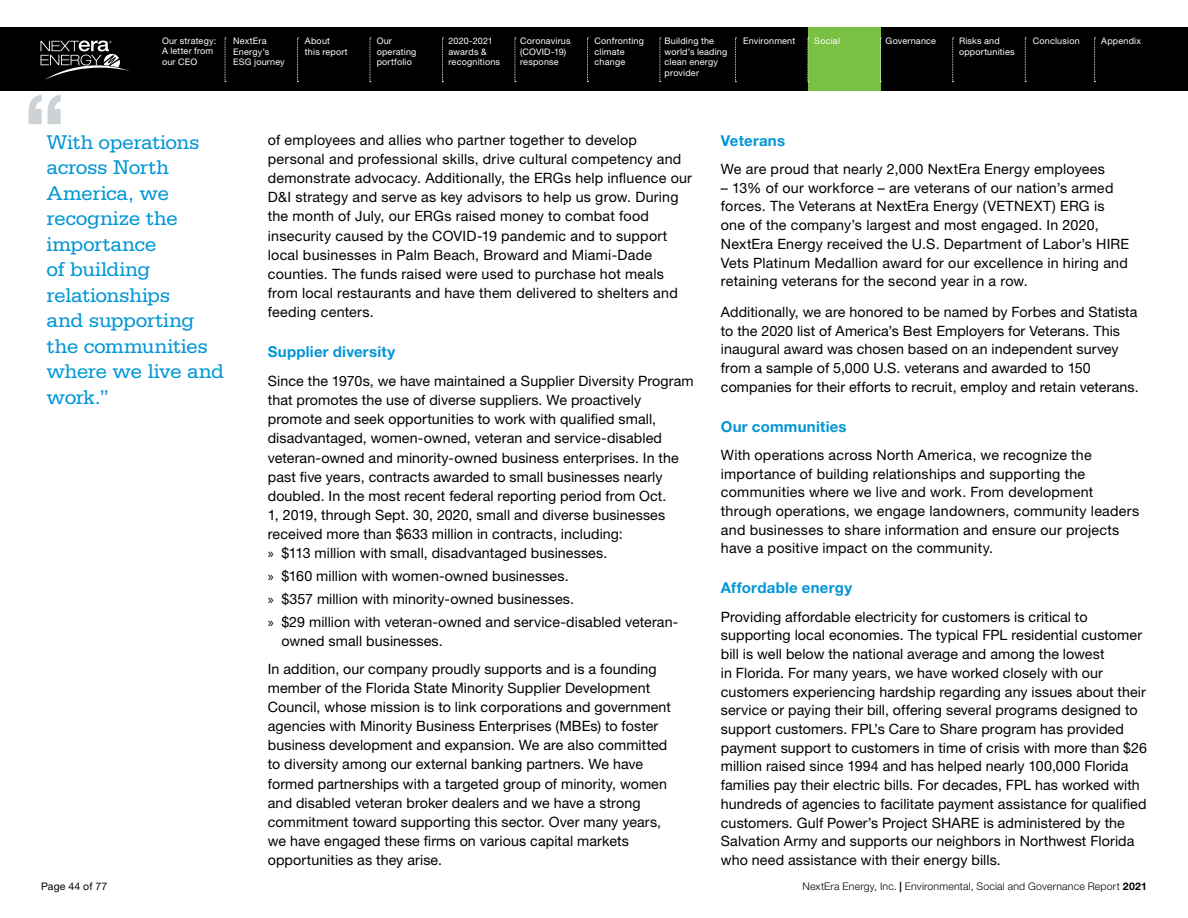
<style>
.page{position:relative;width:1188px;height:918px;background:#fff}
.page>*{position:absolute;margin:0;border:0;box-sizing:border-box;transform-origin:0 0}
.t1{font:800 82.5px "Helvetica Neue LT Std";color:#cdd2d6}
.t2{font:21px/25.5px "Serifa Std";letter-spacing:-.02em;color:#0096d6}
.t3{font:700 15px "Helvetica Neue LT Std";letter-spacing:.015em;color:#0096d6}
.t4{font:14.25px/18.8px "Helvetica Neue LT Std";letter-spacing:.01em;color:#000}
.t5{font:300 10.5px "Helvetica Neue LT Std";letter-spacing:.02em;color:#000}
.t6{font:10.5px "Helvetica Neue LT Std";letter-spacing:.015em;color:#000}
.t7{font:9px/10.5px "Helvetica Neue LT Std";letter-spacing:.02em;color:#fff}
.s1{font-family:"Myriad Pro"}
.s2{font-weight:700}
</style>
<div class="page">
<div style="left:0;top:27px;width:1188px;height:63px;background:#000"></div>
<div style="left:808px;top:27px;width:72px;height:63px;background:#7ac143"></div>
<svg style="left:225px;top:38px;width:1px;height:44px"></svg>
<svg style="left:370px;top:38px;width:1px;height:44px"></svg>
<svg style="left:297px;top:38px;width:1px;height:44px"></svg>
<svg style="left:442px;top:38px;width:1px;height:44px"></svg>
<svg style="left:515px;top:38px;width:1px;height:44px"></svg>
<svg style="left:587px;top:38px;width:1px;height:44px"></svg>
<svg style="left:660px;top:38px;width:1px;height:44px"></svg>
<svg style="left:735px;top:38px;width:1px;height:44px"></svg>
<svg style="left:808px;top:38px;width:1px;height:44px"></svg>
<svg style="left:880px;top:38px;width:1px;height:44px"></svg>
<svg style="left:952px;top:38px;width:2px;height:44px"></svg>
<svg style="left:1025px;top:38px;width:1px;height:44px"></svg>
<svg style="left:1094px;top:38px;width:2px;height:44px"></svg>
<svg style="left:40px;top:41px;width:90px;height:39px"></svg>
<h1 class="t1" style="left:24px;top:75px;width:43px">“</h1>
<p class="t7" style="left:162px;top:35px;width:56px">Our strategy:<br>A letter from our CEO</p>
<p class="t7" style="left:305px;top:36px;width:44px">About<br>this report</p>
<p class="t7" style="left:520px;top:36px;width:52px">Coronavirus (COVID-19) response</p>
<p class="t7" style="left:595px;top:36px;width:51px">Confronting climate change</p>
<p class="t7" style="left:233px;top:36px;width:35px">NextEra</p>
<p class="t7" style="left:1033px;top:36px;width:48px">Conclusion</p>
<p class="t7" style="left:1101px;top:36px;width:41px">Appendix</p>
<p class="t7" style="left:233px;top:46px;width:53px">Energy’s<br>ESG journey</p>
<p class="t7" style="left:377px;top:36px;width:41px">Our operating portfolio</p>
<p class="t7" style="left:448px;top:36px;width:53px">2020-2021 awards &amp; recognitions</p>
<p class="t7" style="left:665px;top:36px;width:64px">Building the world’s leading clean energy provider</p>
<p class="t7" style="left:743px;top:36px;width:54px">Environment</p>
<p class="t7" style="left:814px;top:36px;width:27px">Social</p>
<p class="t7" style="left:886px;top:36px;width:52px">Governance</p>
<p class="t7" style="left:959px;top:36px;width:57px">Risks and opportunities</p>
<h2 class="t2" style="left:47px;top:129px;width:179px">With operations across North<br>America, we recognize the importance<br>of building relationships<br>and supporting the communities where we live and work.”</h2>
<p class="t4" style="left:268px;top:130px;width:426px">of employees and allies who partner together to develop personal and professional skills, drive cultural competency and demonstrate advocacy. Additionally, the ERGs help influence our D&amp;I strategy and serve as key advisors to help us grow. During the month of July, our ERGs raised money to combat food insecurity caused by the COVID-19 pandemic and to support local businesses in Palm Beach, Broward and Miami-Dade counties. The funds raised were used to purchase hot meals from local restaurants and have them delivered to shelters and feeding centers.</p>
<p class="t3" style="left:268px;top:343px;width:129px">Supplier diversity</p>
<p class="t4" style="left:268px;top:371px;width:427px;line-height:19.2px">Since the 1970s, we have maintained a Supplier Diversity Program that promotes the use of diverse suppliers. We proactively promote and seek opportunities to work with qualified small, disadvantaged, women-owned, veteran and service-disabled veteran-owned and minority-owned business enterprises. In the past five years, contracts awarded to small businesses nearly doubled. In the most recent federal reporting period from Oct.<br>1, 2019, through Sept. 30, 2020, small and diverse businesses received more than $633 million in contracts, including:<br><span class="s1">»</span> $113 million with small, disadvantaged businesses.</p>
<p class="t4" style="left:268px;top:565px;width:412px;line-height:22.8px"><span class="s1">»</span> $160 million with women-owned businesses.<br><span class="s1">»</span> $357 million with minority-owned businesses.<br><span class="s1">»</span> $29 million with veteran-owned and service-disabled veteran-</p>
<p class="t4" style="left:268px;top:627px;width:390px;line-height:27.8px;text-indent:13px">owned small businesses.<br>In addition, our company proudly supports and is a founding</p>
<p class="t4" style="left:268px;top:678px;width:405px">member of the Florida State Minority Supplier Development Council, whose mission is to link corporations and government agencies with Minority Business Enterprises (MBEs) to foster business development and expansion. We are also committed to diversity among our external banking partners. We have formed partnerships with a targeted group of minority, women and disabled veteran broker dealers and we have a strong commitment toward supporting this sector. Over many years, we have engaged these firms on various capital markets opportunities as they arise.</p>
<p class="t3" style="left:721px;top:131px;width:66px">Veterans</p>
<p class="t4" style="left:721px;top:159px;width:386px">We are proud that nearly 2,000 NextEra Energy employees</p>
<p class="t4" style="left:721px;top:178px;width:410px">– 13% of our workforce – are veterans of our nation’s armed forces. The Veterans at NextEra Energy (VETNEXT) ERG is one of the company’s largest and most engaged. In 2020, NextEra Energy received the U.S. Department of Labor’s HIRE Vets Platinum Medallion award for our excellence in hiring and retaining veterans for the second year in a row.</p>
<p class="t4" style="left:721px;top:302px;width:419px">Additionally, we are honored to be named by Forbes and Statista to the 2020 list of America’s Best Employers for Veterans. This inaugural award was chosen based on an independent survey from a sample of 5,000 U.S. veterans and awarded to 150 companies for their efforts to recruit, employ and retain veterans.</p>
<p class="t3" style="left:721px;top:417px;width:127px">Our communities</p>
<p class="t4" style="left:721px;top:445px;width:420px">With operations across North America, we recognize the importance of building relationships and supporting the communities where we live and work. From development through operations, we engage landowners, community leaders and businesses to share information and ensure our projects have a positive impact on the community.</p>
<p class="t3" style="left:721px;top:579px;width:133px">Affordable energy</p>
<p class="t4" style="left:721px;top:607px;width:428px">Providing affordable electricity for customers is critical to supporting local economies. The typical FPL residential customer bill is well below the national average and among the lowest<br>in Florida. For many years, we have worked closely with our customers experiencing hardship regarding any issues about their service or paying their bill, offering several programs designed to support customers. FPL’s Care to Share program has provided payment support to customers in time of crisis with more than $26 million raised since 1994 and has helped nearly 100,000 Florida families pay their electric bills. For decades, FPL has worked with hundreds of agencies to facilitate payment assistance for qualified customers. Gulf Power’s Project SHARE is administered by the Salvation Army and supports our neighbors in Northwest Florida who need assistance with their energy bills.</p>
<p class="t6" style="left:41px;top:880px;width:68px">Page 44 of 77</p>
<p class="t5" style="left:803px;top:880px;width:346px">NextEra Energy, Inc. <span class="s2">|</span> Environmental, Social and Governance Report <span class="s2">2021</span></p>
</div>
